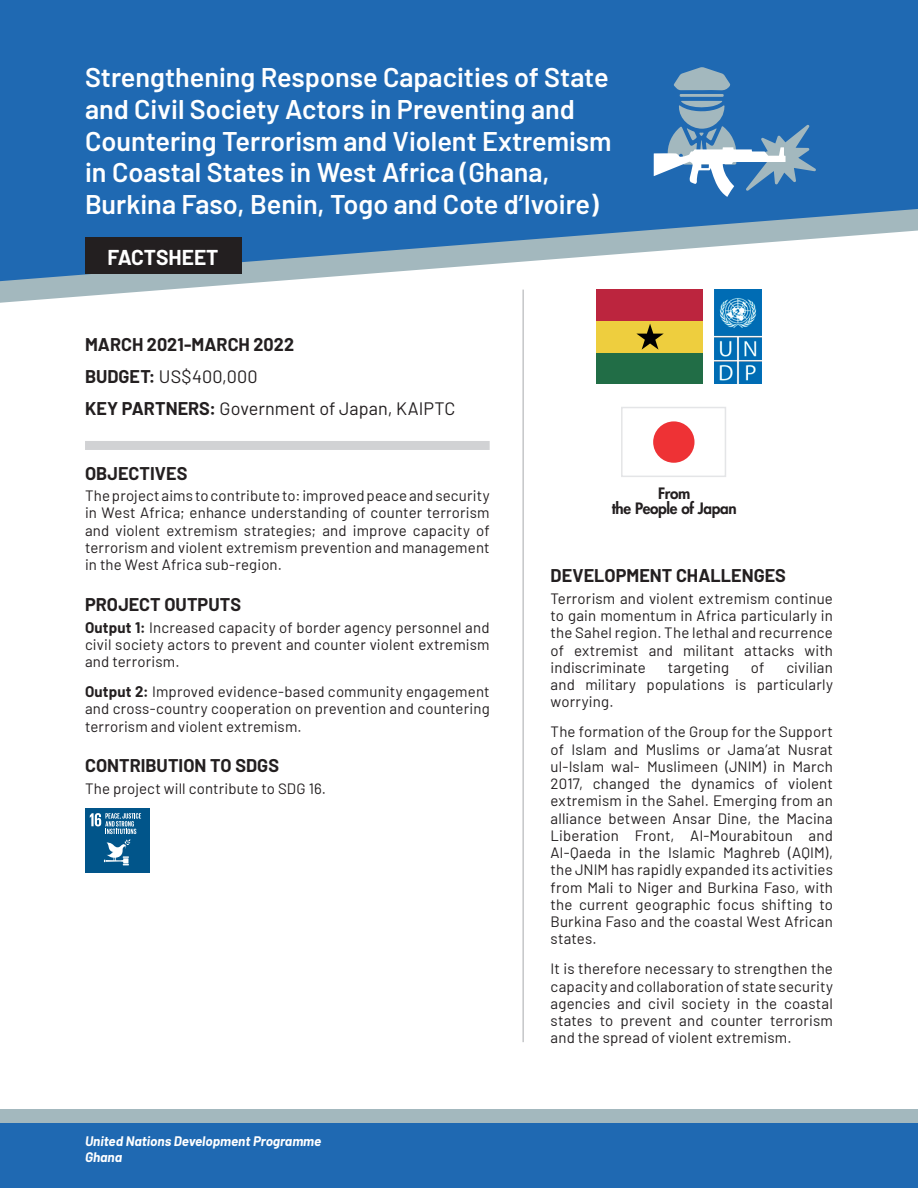
<style>
.page{position:relative;width:918px;height:1188px;background:#fff}
.page>*{position:absolute;margin:0;border:0;box-sizing:border-box;transform-origin:0 0}
.t1{font:600 27px/31.5px "Barlow";color:#fff}
.t2{font:700 21px "Barlow";letter-spacing:-.005em;color:#fff}
.t3{font:700 18px/32.2px "Barlow";letter-spacing:.005em;color:#231f20}
.t4{font:800 15.3px/14.2px "Futura Std";letter-spacing:-.02em;color:#231f20;text-align:center}
.t5{font:15px/17.2px "Barlow";letter-spacing:.01em;color:#231f20;text-align:justify}
.t6{font:italic 700 13.5px/16.5px "Barlow";color:#fff}
.s1{font-weight:400}
.s2{font-weight:700}
</style>
<div class="page">
<div style="left:570px;top:352px;width:160px;height:32px;background:#216d46"></div>
<div style="left:570px;top:321px;width:160px;height:31px;background:#eece3e"></div>
<div style="left:570px;top:290px;width:160px;height:31px;background:#bc253e"></div>
<svg style="left:636px;top:324px;width:28px;height:26px"></svg>
<div style="left:0;top:0;width:918px;height:209px;background:#1f69b2"></div>
<svg style="left:0;top:209px;width:918px;height:94px"></svg>
<div style="left:85px;top:238px;width:156px;height:36px;background:#231f20"></div>
<div style="left:85px;top:441px;width:405px;height:9px;background:#d1d2d4"></div>
<hr style="left:523px;top:290px;width:1px;height:752px;background:#a8a9ad">
<div style="left:621px;top:407px;width:105px;height:70px;background:#fff;border:2px solid #e4e5e7"></div>
<div style="left:653px;top:421px;width:42px;height:42px;background:#ee3235;border-radius:50%"></div>
<div style="left:85px;top:808px;width:64px;height:64px;background:#01558a"></div>
<svg style="left:90px;top:813px;width:51px;height:52px"></svg>
<div style="left:703px;top:289px;width:73px;height:99px;background:#fff"></div>
<div style="left:566px;top:289px;width:29px;height:99px;background:#fff"></div>
<img style="left:715px;top:290px;width:46px;height:94px">
<svg style="left:654px;top:67px;width:162px;height:130px;background:#5389bc"></svg>
<div style="left:0;top:1110px;width:918px;height:52px;background:#a3b8be"></div>
<div style="left:0;top:1124px;width:918px;height:64px;background:#1f69b2"></div>
<h1 class="t1" style="left:85px;top:60px;width:528px">Strengthening Response Capacities of State and Civil Society Actors in Preventing and Countering Terrorism and Violent Extremism in Coastal States in West Africa (Ghana, Burkina Faso, Benin, Togo and Cote d’Ivoire)</h1>
<h2 class="t2" style="left:108px;top:242px;width:113px">FACTSHEET</h2>
<p class="t3" style="left:85px;top:327px;width:372px">MARCH 2021-MARCH 2022<br>BUDGET: <span class="s1">US$400,000<br></span>KEY PARTNERS: <span class="s1">Government of Japan, KAIPTC</span></p>
<p class="t3" style="left:85px;top:456px;width:104px">OBJECTIVES</p>
<p class="t5" style="left:85px;top:486px;width:406px">The project aims to contribute to: improved peace and security in West Africa; enhance understanding of counter terrorism and violent extremism strategies; and improve capacity of terrorism and violent extremism prevention and management in the West Africa sub-region.</p>
<p class="t3" style="left:85px;top:587px;width:158px">PROJECT OUTPUTS</p>
<p class="t5" style="left:85px;top:617px;width:406px"><span class="s2">Output 1:</span> Increased capacity of border agency personnel and civil society actors to prevent and counter violent extremism and terrorism.</p>
<p class="t5" style="left:85px;top:682px;width:406px"><span class="s2">Output 2:</span> Improved evidence-based community engagement and cross-country cooperation on prevention and countering terrorism and violent extremism.</p>
<p class="t3" style="left:85px;top:748px;width:196px">CONTRIBUTION TO SDGS</p>
<p class="t5" style="left:85px;top:779px;width:243px">The project will contribute to SDG 16.</p>
<p class="t6" style="left:85px;top:1132px;width:238px">United Nations Development Programme<br>Ghana</p>
<p class="t4" style="left:612px;top:487px;width:127px">From<br>the People of Japan</p>
<p class="t3" style="left:551px;top:558px;width:237px">DEVELOPMENT CHALLENGES</p>
<p class="t5" style="left:551px;top:589px;width:284px">Terrorism and violent extremism continue to gain momentum in Africa particularly in the Sahel region. The lethal and recurrence of extremist and militant attacks with indiscriminate</p>
<p class="t5" style="left:551px;top:658px;width:284px;text-indent:236px">civilian and military populations is particularly worrying.</p>
<p class="t5" style="left:551px;top:722px;width:284px">The formation of the Group for the Support of Islam and Muslims or Jama’at Nusrat ul-Islam wal- Muslimeen (JNIM) in March 2017, changed the dynamics of violent extremism in the Sahel. Emerging from an alliance between Ansar Dine, the Macina Liberation Front, Al-Mourabitoun and Al-Qaeda in the Islamic Maghreb (AQIM), the JNIM has rapidly expanded its activities from Mali to Niger and Burkina Faso, with the current geographic focus shifting to Burkina Faso and the coastal West African states.</p>
<p class="t5" style="left:551px;top:959px;width:284px">It is therefore necessary to strengthen the capacity and collaboration of state security agencies and civil society in the coastal states to prevent and counter terrorism and the spread of violent extremism.</p>
<p class="t5" style="left:668px;top:658px;width:63px">targeting</p>
<p class="t5" style="left:751px;top:658px;width:15px">of</p>
</div>
